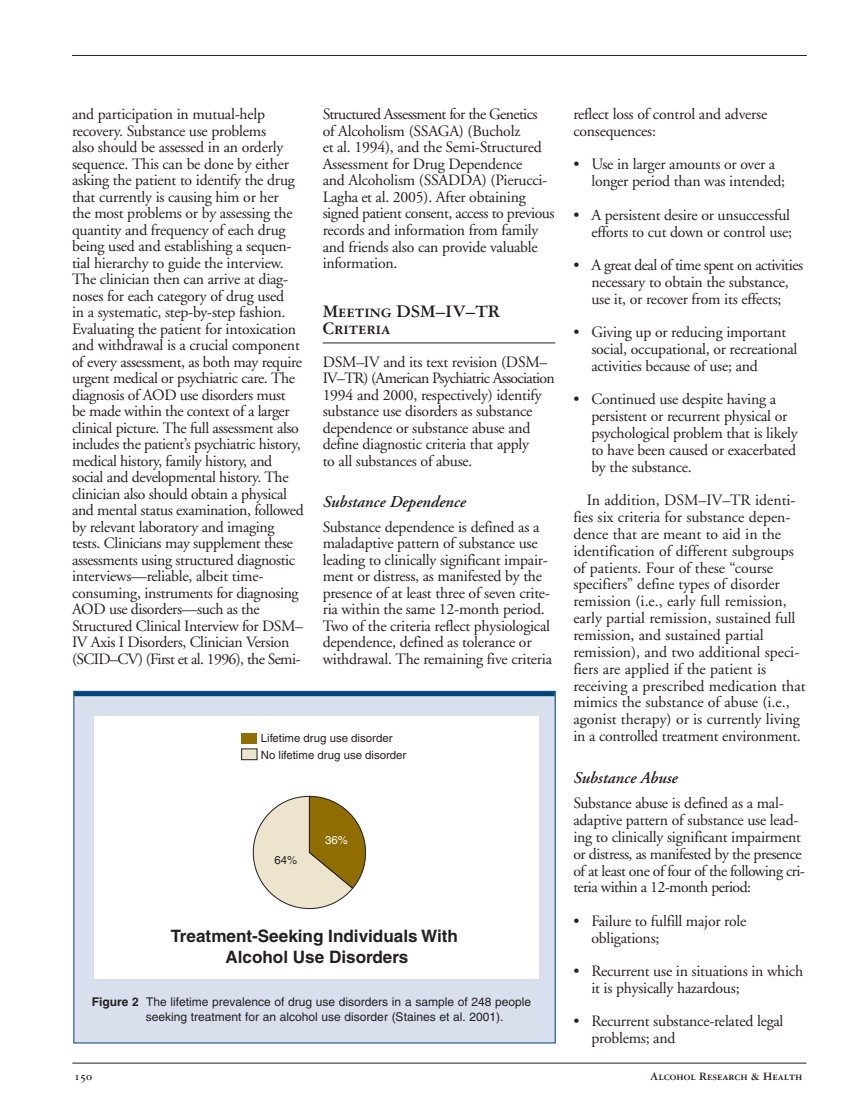
<style>
.page{position:relative;width:851px;height:1107px;background:#fff}
.page>*{position:absolute;margin:0;border:0;box-sizing:border-box;transform-origin:0 0}
.t1{font:18.75px/16.5px "Garamond Three Bold SC";color:#231f20}
.t2{font:700 17.1px/20.7px "Helvetica";color:#231f20;text-align:center}
.t3{font:italic 600 16.5px "Adobe Garamond";color:#231f20}
.t4{font:15.75px/16.5px "Adobe Garamond";letter-spacing:-.015em;color:#231f20}
.t5{font:12px/15px "Helvetica";color:#231f20}
.t6{font:12px "Garamond Three Bold SC";color:#231f20}
.t7{font:11.4px/17.1px "Helvetica";color:#231f20}
.t8{font:11.4px "Helvetica";color:#fff}
.s1{font-weight:700}
</style>
<div class="page">
<hr style="left:322px;top:343px;width:233px;height:1px;background:#231f20">
<hr style="left:72px;top:55px;width:734px;height:1px;background:#231f20">
<hr style="left:72px;top:1063px;width:734px;height:1px;background:#231f20">
<div style="left:74px;top:691px;width:481px;height:352px;background:#d9dfec"></div>
<hr style="left:74px;top:692px;width:480px;height:4px;background:#00447b">
<div style="left:94px;top:717px;width:444px;height:262px;background:#fff"></div>
<svg style="left:252px;top:796px;width:114px;height:113px"></svg>
<div style="left:242px;top:733px;width:15px;height:11px;background:#906d00"></div>
<div style="left:242px;top:749px;width:15px;height:11px;background:#ede4cd"></div>
<div style="left:241px;top:749px;width:16px;height:11px;border:1px solid #231f20"></div>
<p class="t4" style="left:72px;top:107px;width:233px">and participation in mutual-help recovery. Substance use problems<br>also should be assessed in an orderly sequence. This can be done by either asking the patient to identify the drug that currently is causing him or her<br>the most problems or by assessing the quantity and frequency of each drug being used and establishing a sequen&shy;tial hierarchy to guide the interview.<br>The clinician then can arrive at diag&shy;noses for each category of drug used<br>in a systematic, step-by-step fashion.<br>Evaluating the patient for intoxication and withdrawal is a crucial component of every assessment, as both may require urgent medical or psychiatric care. The diagnosis of AOD use disorders must<br>be made within the context of a larger clinical picture. The full assessment also includes the patient’s psychiatric history, medical history, family history, and social and developmental history. The clinician also should obtain a physical and mental status examination, followed by relevant laboratory and imaging tests. Clinicians may supplement these assessments using structured diagnostic interviews—reliable, albeit time&shy;consuming, instruments for diagnosing AOD use disorders—such as the Structured Clinical Interview for DSM– IV Axis I Disorders, Clinician Version (SCID–CV) (First et al. 1996), the Semi-</p>
<p class="t4" style="left:323px;top:108px;width:233px">Structured Assessment for the Genetics<br>of Alcoholism (SSAGA) (Bucholz<br>et al. 1994), and the Semi-Structured Assessment for Drug Dependence<br>and Alcoholism (SSADDA) (Pierucci-Lagha et al. 2005). After obtaining signed patient consent, access to previous records and information from family and friends also can provide valuable information.</p>
<h2 class="t1" style="left:322px;top:305px;width:179px">Meeting DSM–IV–TR<br>Criteria</h2>
<p class="t4" style="left:322px;top:355px;width:234px">DSM–IV and its text revision (DSM– IV–TR) (American Psychiatric Association 1994 and 2000, respectively) identify substance use disorders as substance dependence or substance abuse and define diagnostic criteria that apply<br>to all substances of abuse.</p>
<h3 class="t3" style="left:322px;top:495px;width:145px">Substance Dependence</h3>
<p class="t4" style="left:322px;top:520px;width:231px">Substance dependence is defined as a maladaptive pattern of substance use leading to clinically significant impair&shy;ment or distress, as manifested by the presence of at least three of seven crite&shy;ria within the same 12-month period.<br>Two of the criteria reflect physiological dependence, defined as tolerance or withdrawal. The remaining five criteria</p>
<p class="t7" style="left:261px;top:731px;width:147px">Lifetime drug use disorder<br>No lifetime drug use disorder</p>
<p class="t7" style="left:274px;top:853px;width:24px">64%</p>
<p class="t8" style="left:325px;top:836px;width:24px">36%</p>
<p class="t2" style="left:171px;top:927px;width:289px">Treatment-Seeking Individuals With<br>Alcohol Use Disorders</p>
<p class="t5" style="left:146px;top:995px;width:387px;text-indent:-54px"><span class="s1">Figure 2</span> The lifetime prevalence of drug use disorders in a sample of 248 people seeking treatment for an alcohol use disorder (Staines et al. 2001).</p>
<p class="t4" style="left:573px;top:107px;width:195px">reflect loss of control and adverse consequences:</p>
<p class="t4" style="left:591px;top:157px;width:195px;text-indent:-18px">• Use in larger amounts or over a longer period than was intended;</p>
<p class="t4" style="left:573px;top:208px;width:220px;text-align:right">• A persistent desire or unsuccessful efforts to cut down or control use;</p>
<p class="t4" style="left:573px;top:258px;width:231px;text-align:center">• A great deal of time spent on activities necessary to obtain the substance,<br>use it, or recover from its effects;</p>
<p class="t4" style="left:591px;top:325px;width:207px;text-indent:-18px">• Giving up or reducing important social, occupational, or recreational activities because of use; and</p>
<p class="t4" style="left:591px;top:392px;width:208px;text-indent:-18px">• Continued use despite having a persistent or recurrent physical or psychological problem that is likely to have been caused or exacerbated by the substance.</p>
<p class="t4" style="left:573px;top:493px;width:234px;text-indent:13px">In addition, DSM–IV–TR identi&shy;fies six criteria for substance depen&shy;dence that are meant to aid in the identification of different subgroups of patients. Four of these “course specifiers” define types of disorder remission (i.e., early full remission, early partial remission, sustained full remission, and sustained partial remission), and two additional speci&shy;fiers are applied if the patient is receiving a prescribed medication that mimics the substance of abuse (i.e., agonist therapy) or is currently living in a controlled treatment environment.</p>
<h4 class="t3" style="left:573px;top:771px;width:106px">Substance Abuse</h4>
<p class="t4" style="left:573px;top:796px;width:233px">Substance abuse is defined as a mal&shy;adaptive pattern of substance use lead&shy;ing to clinically significant impairment or distress, as manifested by the presence of at least one of four of the following cri&shy;teria within a 12-month period:</p>
<p class="t4" style="left:591px;top:914px;width:157px;text-indent:-18px">• Failure to fulfill major role obligations;</p>
<p class="t4" style="left:591px;top:964px;width:213px;text-indent:-18px">• Recurrent use in situations in which it is physically hazardous;</p>
<p class="t4" style="left:591px;top:1014px;width:194px;text-indent:-18px">• Recurrent substance-related legal problems; and</p>
<p class="t6" style="left:74px;top:1072px;width:19px">150</p>
<p class="t6" style="left:650px;top:1072px;width:154px">Alcohol Research &amp; Health</p>
</div>
